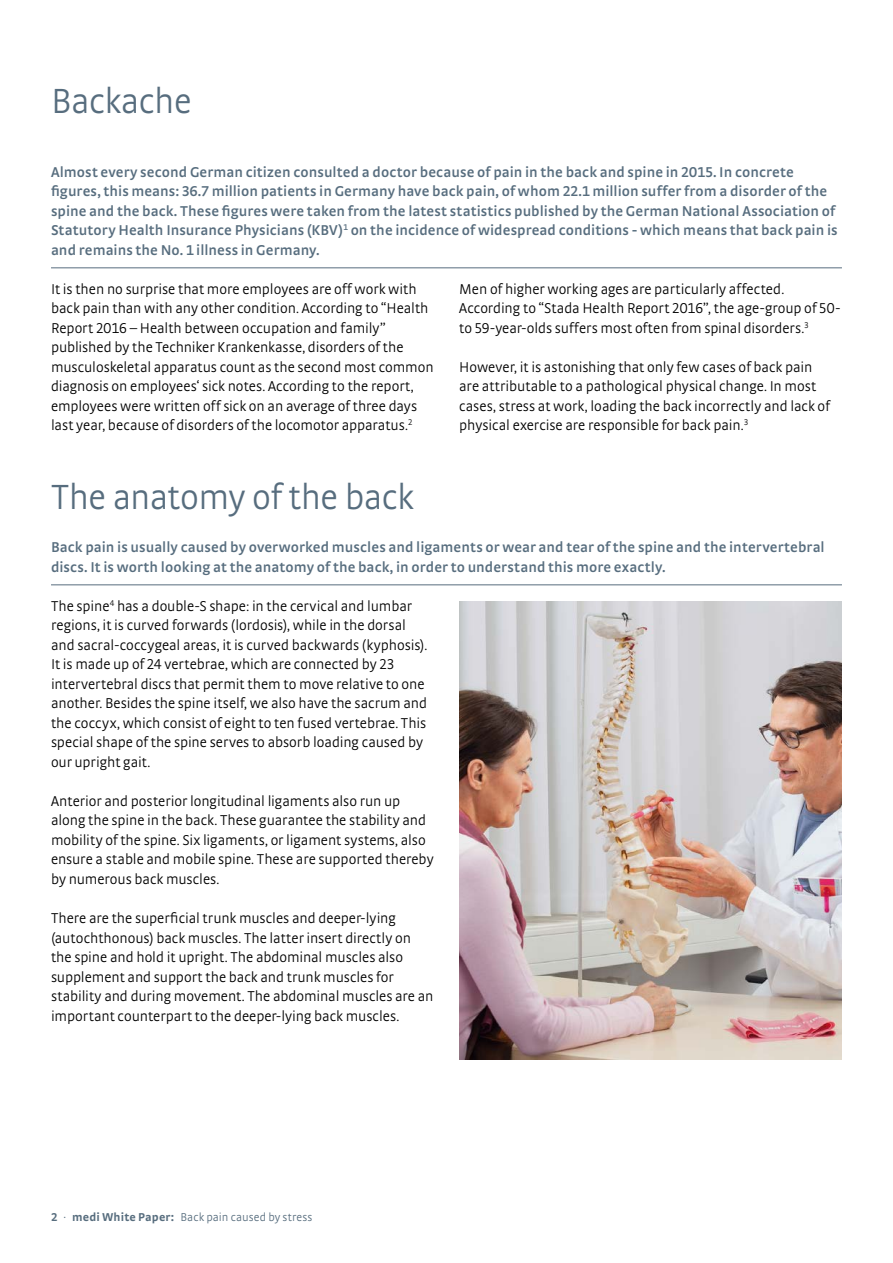
<style>
.page{position:relative;width:893px;height:1263px;background:#fff}
.page>*{position:absolute;margin:0;border:0;box-sizing:border-box;transform-origin:0 0}
.t1{font:300 36.75px "medi Strada Pro";letter-spacing:-.015em;color:#576d7e}
.t2{font:300 15px/19.5px "medi Strada Pro";letter-spacing:-.005em;color:#000}
.t3{font:600 15px/19.5px "medi Strada Pro";letter-spacing:.005em;color:#576d7e}
.t4{font:300 12px "medi Strada Pro";letter-spacing:.01em;color:#576d7e}
.s1{font-weight:700}
</style>
<div class="page">
<hr style="left:51px;top:268px;width:791px;height:1px;background:#576d7e">
<hr style="left:51px;top:585px;width:791px;height:1px;background:#576d7e">
<img style="left:459px;top:601px;width:383px;height:458px">
<h1 class="t1" style="left:51px;top:79px;width:142px">Backache</h1>
<p class="t3" style="left:51px;top:162px;width:788px">Almost every second German citizen consulted a doctor because of pain in the back and spine in 2015. In concrete figures, this means: 36.7 million patients in Germany have back pain, of whom 22.1 million suffer from a disorder of the spine and the back. These figures were taken from the latest statistics published by the German National Association of Statutory Health Insurance Physicians (KBV)<sup>1</sup> on the incidence of widespread conditions - which means that back pain is and remains the No. 1 illness in Germany.</p>
<p class="t2" style="left:51px;top:279px;width:384px">It is then no surprise that more employees are off work with back pain than with any other condition. According to “Health Report 2016 – Health between occupation and family” published by the Techniker Krankenkasse, disorders of the musculoskeletal apparatus count as the second most common diagnosis on employees‘ sick notes. According to the report, employees were written off sick on an average of three days last year, because of disorders of the locomotor apparatus.<sup>2</sup></p>
<p class="t2" style="left:459px;top:279px;width:383px">Men of higher working ages are particularly affected.<br>According to “Stada Health Report 2016”, the age-group of 50- to 59-year-olds suffers most often from spinal disorders.<sup>3</sup></p>
<p class="t2" style="left:459px;top:357px;width:372px">However, it is astonishing that only few cases of back pain are attributable to a pathological physical change. In most cases, stress at work, loading the back incorrectly and lack of physical exercise are responsible for back pain.<sup>3</sup></p>
<h1 class="t1" style="left:51px;top:474px;width:364px">The anatomy of the back</h1>
<p class="t3" style="left:51px;top:537px;width:775px">Back pain is usually caused by overworked muscles and ligaments or wear and tear of the spine and the intervertebral discs. It is worth looking at the anatomy of the back, in order to understand this more exactly.</p>
<p class="t2" style="left:51px;top:596px;width:378px">The spine<sup>4</sup> has a double-S shape: in the cervical and lumbar regions, it is curved forwards (lordosis), while in the dorsal and sacral-coccygeal areas, it is curved backwards (kyphosis).<br>It is made up of 24 vertebrae, which are connected by 23 intervertebral discs that permit them to move relative to one another. Besides the spine itself, we also have the sacrum and the coccyx, which consist of eight to ten fused vertebrae. This special shape of the spine serves to absorb loading caused by our upright gait.</p>
<p class="t2" style="left:51px;top:791px;width:384px">Anterior and posterior longitudinal ligaments also run up along the spine in the back. These guarantee the stability and mobility of the spine. Six ligaments, or ligament systems, also ensure a stable and mobile spine. These are supported thereby by numerous back muscles.</p>
<p class="t2" style="left:51px;top:908px;width:384px">There are the superficial trunk muscles and deeper-lying (autochthonous) back muscles. The latter insert directly on the spine and hold it upright. The abdominal muscles also supplement and support the back and trunk muscles for stability and during movement. The abdominal muscles are an important counterpart to the deeper-lying back muscles.</p>
<p class="t4" style="left:51px;top:1209px;width:263px"><span class="s1">2</span> · <span class="s1">medi White Paper:</span> Back pain caused by stress</p>
</div>
